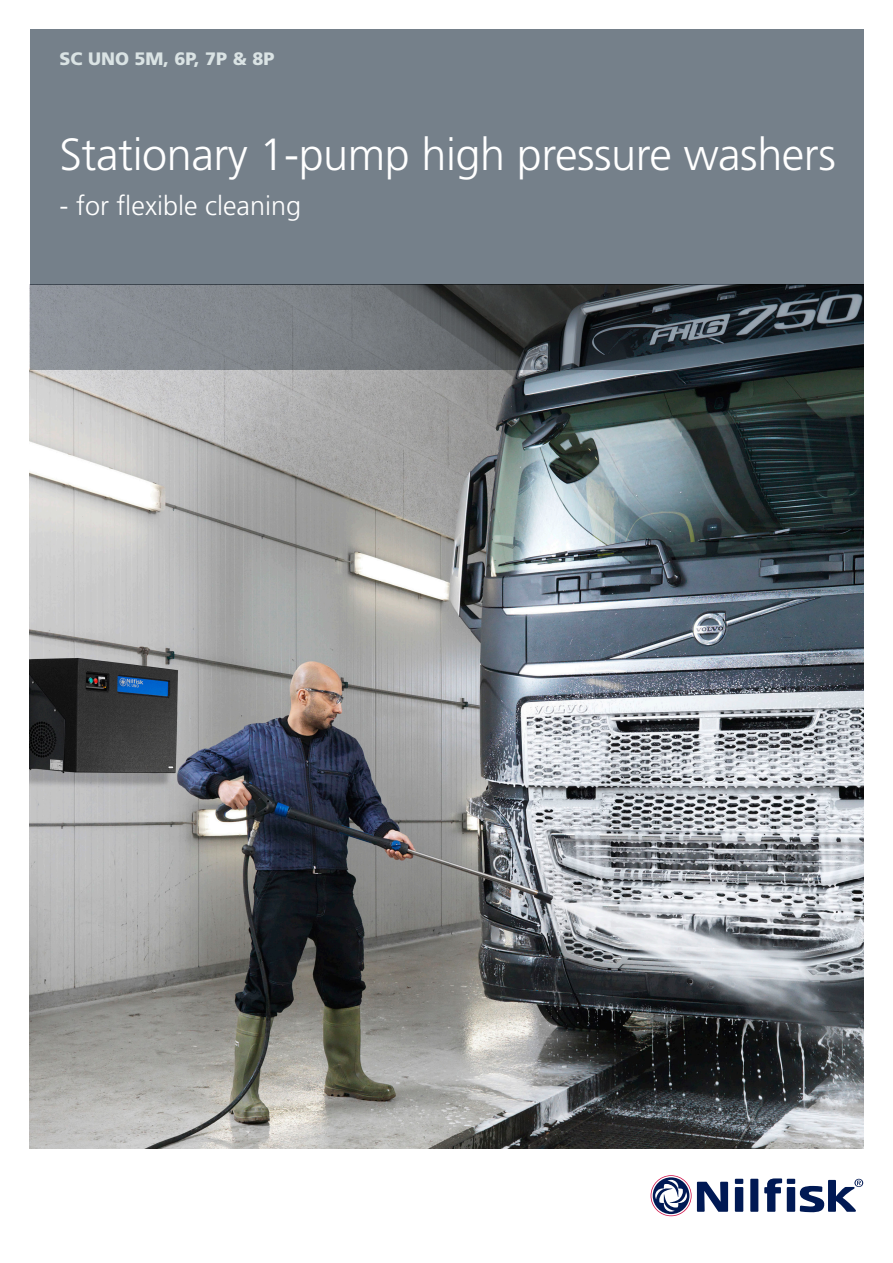
<style>
.page{position:relative;width:893px;height:1263px;background:#fff}
.page>*{position:absolute;margin:0;border:0;box-sizing:border-box;transform-origin:0 0}
.t1{font:300 45px "Frutiger LT Std";letter-spacing:-.01em;color:#fff}
.t2{font:300 27px "Frutiger LT Std";color:#fff}
.t3{font:900 18px "Frutiger LT Std";color:#dae3e4}
</style>
<div class="page">
<img style="left:30px;top:370px;width:833px;height:778px">
<div style="left:30px;top:30px;width:833px;height:255px;background:#75808a"></div>
<svg style="left:30px;top:285px;width:833px;height:85px;background:#5c6368"></svg>
<div style="left:750px;top:1179px;width:8px;height:33px;background:#001954"></div>
<div style="left:735px;top:1187px;width:8px;height:25px;background:#001954"></div>
<div style="left:787px;top:1187px;width:8px;height:25px;background:#001954"></div>
<div style="left:735px;top:1179px;width:8px;height:5px;background:#001954"></div>
<div style="left:787px;top:1179px;width:8px;height:5px;background:#001954"></div>
<svg style="left:764px;top:1178px;width:18px;height:34px"></svg>
<svg style="left:651px;top:1175px;width:77px;height:41px"></svg>
<svg style="left:800px;top:1179px;width:63px;height:33px"></svg>
<p class="t3" style="left:60px;top:47px;width:216px">SC UNO 5M, 6P, 7P &amp; 8P</p>
<p class="t1" style="left:60px;top:129px;width:778px">Stationary 1-pump high pressure washers</p>
<p class="t2" style="left:60px;top:190px;width:243px">- for flexible cleaning</p>
</div>
